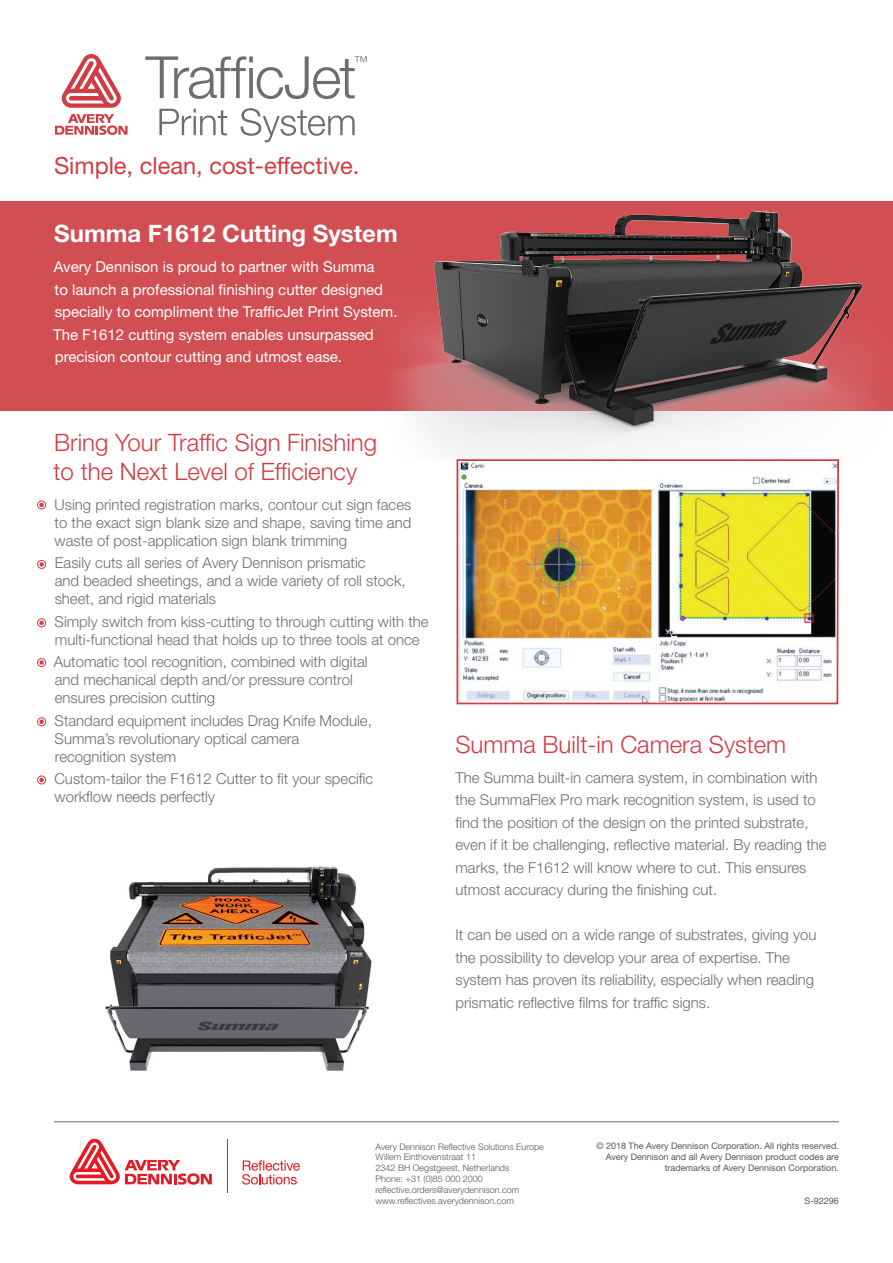
<style>
.page{position:relative;width:893px;height:1263px;background:#fff}
.page>*{position:absolute;margin:0;border:0;box-sizing:border-box;transform-origin:0 0}
.t1{font:300 24px/28.8px "Helvetica Neue LT Std";color:#d33b44}
.t2{font:700 24px "Helvetica Neue LT Std";color:#fff}
.t3{font:23.55px "Helvetica Neue LT Std";color:#d33b44}
.t4{font:300 15px/18px "Helvetica Neue LT Std";color:#6c6d70}
.t5{font:15px/22.5px "Helvetica Neue LT Std";color:#fff}
.t6{font:300 9px/10.8px "Helvetica Neue LT Std";color:#54555a}
.t7{font:9px/10.8px "Helvetica Neue LT Std";color:#54555a;text-align:right}
</style>
<div class="page">
<hr style="left:54px;top:1121px;width:785px;height:1px;background:#6c6d70">
<hr style="left:227px;top:1139px;width:1px;height:53px;background:#e51a23">
<svg style="left:70px;top:1138px;width:142px;height:47px"></svg>
<svg style="left:242px;top:1160px;width:58px;height:24px"></svg>
<img style="left:105px;top:866px;width:267px;height:205px">
<div style="left:0;top:201px;width:893px;height:210px;background:#d14f53"></div>
<img style="left:395px;top:210px;width:478px;height:247px">
<svg style="left:159px;top:108px;width:196px;height:34px"></svg>
<svg style="left:145px;top:56px;width:222px;height:43px"></svg>
<svg style="left:62px;top:54px;width:59px;height:54px"></svg>
<svg style="left:55px;top:114px;width:73px;height:21px"></svg>
<div style="left:37px;top:500px;width:9px;height:9px;border:1px solid #d33b44;border-radius:50%"></div>
<svg style="left:39px;top:503px;width:5px;height:4px"></svg>
<div style="left:37px;top:560px;width:9px;height:9px;border:1px solid #d33b44;border-radius:50%"></div>
<svg style="left:39px;top:562px;width:5px;height:5px"></svg>
<div style="left:37px;top:618px;width:9px;height:9px;border:1px solid #d33b44;border-radius:50%"></div>
<svg style="left:39px;top:621px;width:5px;height:4px"></svg>
<div style="left:37px;top:658px;width:9px;height:9px;border:1px solid #d33b44;border-radius:50%"></div>
<svg style="left:39px;top:660px;width:5px;height:5px"></svg>
<div style="left:37px;top:717px;width:9px;height:9px;border:1px solid #d33b44;border-radius:50%"></div>
<svg style="left:39px;top:719px;width:5px;height:5px"></svg>
<div style="left:37px;top:775px;width:9px;height:9px;border:1px solid #d33b44;border-radius:50%"></div>
<svg style="left:39px;top:778px;width:5px;height:4px"></svg>
<svg style="left:456px;top:459px;width:383px;height:246px"></svg>
<p class="t3" style="left:54px;top:151px;width:307px">Simple, clean, cost-effective.</p>
<p class="t2" style="left:54px;top:219px;width:345px">Summa F1612 Cutting System</p>
<p class="t5" style="left:53px;top:255px;width:346px">Avery Dennison is proud to partner with Summa<br>to launch a professional finishing cutter designed specially to compliment the TrafficJet Print System.<br>The F1612 cutting system enables unsurpassed precision contour cutting and utmost ease.</p>
<p class="t1" style="left:54px;top:428px;width:325px">Bring Your Traffic Sign Finishing to the Next Level of Efficiency</p>
<p class="t4" style="left:55px;top:495px;width:358px;text-align:justify">Using printed registration marks, contour cut sign faces to the exact sign blank size and shape, saving time and waste of post-application sign blank trimming</p>
<p class="t4" style="left:55px;top:554px;width:352px">Easily cuts all series of Avery Dennison prismatic<br>and beaded sheetings, and a wide variety of roll stock, sheet, and rigid materials</p>
<p class="t4" style="left:55px;top:612px;width:376px">Simply switch from kiss-cutting to through cutting with the multi-functional head that holds up to three tools at once</p>
<p class="t4" style="left:54px;top:653px;width:315px">Automatic tool recognition, combined with digital and mechanical depth and/or pressure control ensures precision cutting</p>
<p class="t4" style="left:55px;top:711px;width:319px">Standard equipment includes Drag Knife Module,<br>Summa’s revolutionary optical camera recognition system</p>
<p class="t4" style="left:54px;top:770px;width:320px">Custom-tailor the F1612 Cutter to fit your specific workflow needs perfectly</p>
<p class="t1" style="left:455px;top:729px;width:332px">Summa Built-in Camera System</p>
<p class="t4" style="left:455px;top:766px;width:373px;line-height:22.5px">The Summa built-in camera system, in combination with the SummaFlex Pro mark recognition system, is used to find the position of the design on the printed substrate, even if it be challenging, reflective material. By reading the marks, the F1612 will know where to cut. This ensures utmost accuracy during the finishing cut.</p>
<p class="t4" style="left:455px;top:923px;width:362px;line-height:22.5px">It can be used on a wide range of substrates, giving you the possibility to develop your area of expertise. The system has proven its reliability, especially when reading prismatic reflective films for traffic signs.</p>
<p class="t6" style="left:376px;top:1141px;width:170px">Avery Dennison Reflective Solutions Europe Willem Einthovenstraat 11<br>2342 BH Oegstgeest, Netherlands<br>Phone: +31 (0)85 000 2000 reflective.orders@averydennison.com www.reflectives.averydennison.com</p>
<p class="t7" style="left:596px;top:1141px;width:244px">© 2018 The Avery Dennison Corporation. All rights reserved.<br>Avery Dennison and all Avery Dennison product codes are trademarks of Avery Dennison Corporation.</p>
<p class="t7" style="left:805px;top:1195px;width:36px">S-92296</p>
</div>
